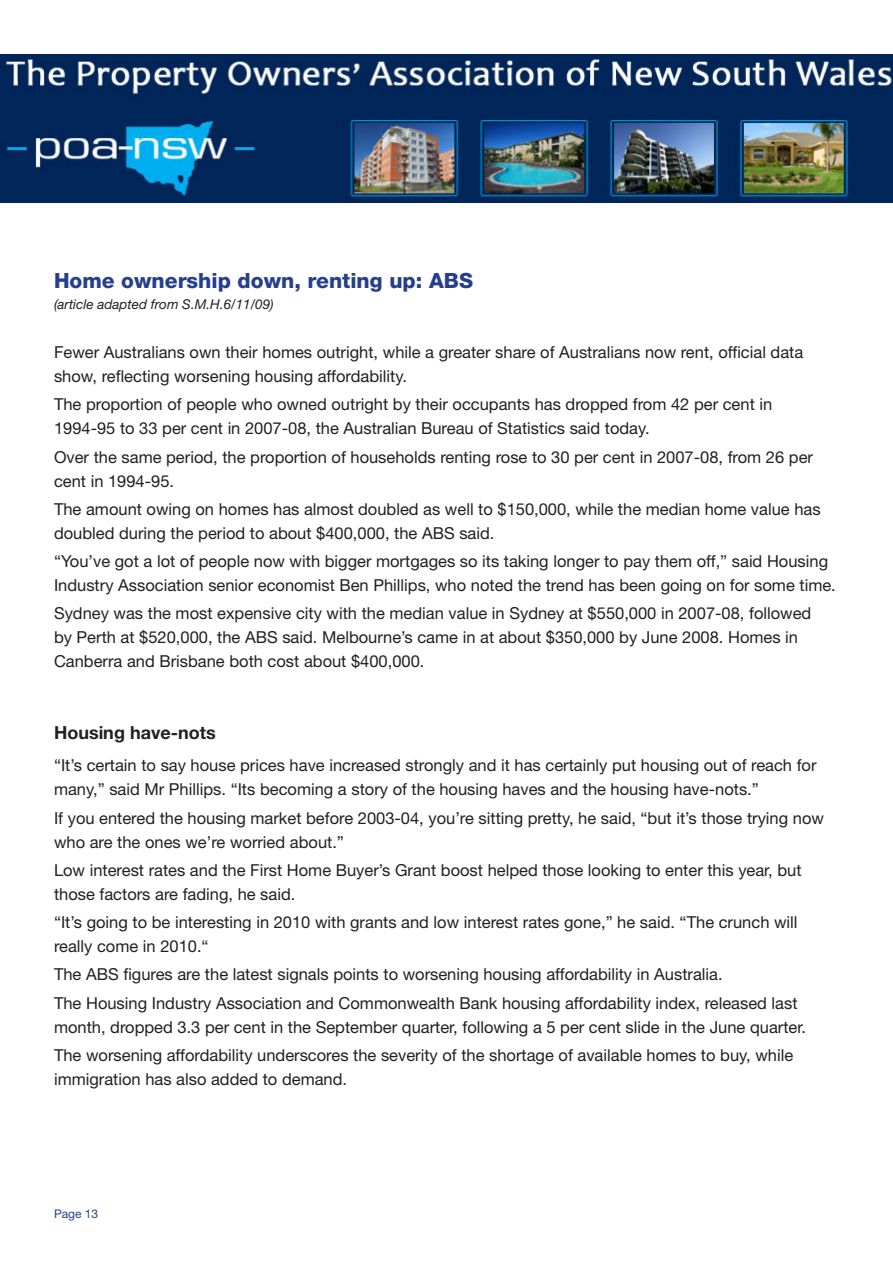
<style>
.page{position:relative;width:893px;height:1263px;background:#fff}
.page>*{position:absolute;margin:0;border:0;box-sizing:border-box;transform-origin:0 0}
.t1{font:800 21px "Helvetica Neue LT Std";color:#253f8e}
.Bold{font:700 18px "Helvetica Neue LT Std";color:#231f20}
.Body{font:16.5px/24px "Helvetica Neue LT Std";color:#231f20}
.Body-2{font:italic 13.5px "Helvetica Neue LT Std";color:#231f20}
.Body-3{font:12px "Helvetica Neue LT Std";color:#253f8e}
</style>
<div class="page">
<img style="left:0;top:54px;width:893px;height:148px">
<p class="t1" style="left:54px;top:268px;width:420px">Home ownership down, renting up: ABS</p>
<p class="Body-2" style="left:54px;top:296px;width:221px">(article adapted from S.M.H.6/11/09)</p>
<p class="Body" style="left:54px;top:340px;width:751px">Fewer Australians own their homes outright, while a greater share of Australians now rent, official data show, reflecting worsening housing affordability.</p>
<p class="Body" style="left:54px;top:392px;width:720px">The proportion of people who owned outright by their occupants has dropped from 42 per cent in<br>1994-95 to 33 per cent in 2007-08, the Australian Bureau of Statistics said today.</p>
<p class="Body" style="left:54px;top:445px;width:760px">Over the same period, the proportion of households renting rose to 30 per cent in 2007-08, from 26 per cent in 1994-95.</p>
<p class="Body" style="left:54px;top:497px;width:768px">The amount owing on homes has almost doubled as well to $150,000, while the median home value has doubled during the period to about $400,000, the ABS said.</p>
<p class="Body" style="left:54px;top:549px;width:783px">“You’ve got a lot of people now with bigger mortgages so its taking longer to pay them off,” said Housing<br>Industry Association senior economist Ben Phillips, who noted the trend has been going on for some time.</p>
<p class="Body" style="left:54px;top:601px;width:759px">Sydney was the most expensive city with the median value in Sydney at $550,000 in 2007-08, followed by Perth at $520,000, the ABS said. Melbourne’s came in at about $350,000 by June 2008. Homes in<br>Canberra and Brisbane both cost about $400,000.</p>
<p class="Bold" style="left:54px;top:721px;width:163px">Housing have-nots</p>
<p class="Body" style="left:54px;top:753px;width:764px">“It’s certain to say house prices have increased strongly and it has certainly put housing out of reach for many,” said Mr Phillips. “Its becoming a story of the housing haves and the housing have-nots.”</p>
<p class="Body" style="left:54px;top:805px;width:771px">If you entered the housing market before 2003-04, you’re sitting pretty, he said, “but it’s those trying now who are the ones we’re worried about.”</p>
<p class="Body" style="left:54px;top:858px;width:749px">Low interest rates and the First Home Buyer’s Grant boost helped those looking to enter this year, but those factors are fading, he said.</p>
<p class="Body" style="left:54px;top:910px;width:745px">“It’s going to be interesting in 2010 with grants and low interest rates gone,” he said. “The crunch will really come in 2010.“</p>
<p class="Body" style="left:54px;top:962px;width:670px">The ABS figures are the latest signals points to worsening housing affordability in Australia.</p>
<p class="Body" style="left:54px;top:990px;width:753px">The Housing Industry Association and Commonwealth Bank housing affordability index, released last month, dropped 3.3 per cent in the September quarter, following a 5 per cent slide in the June quarter.</p>
<p class="Body" style="left:54px;top:1043px;width:741px">The worsening affordability underscores the severity of the shortage of available homes to buy, while immigration has also added to demand.</p>
<p class="Body-3" style="left:54px;top:1206px;width:46px">Page 13</p>
</div>
